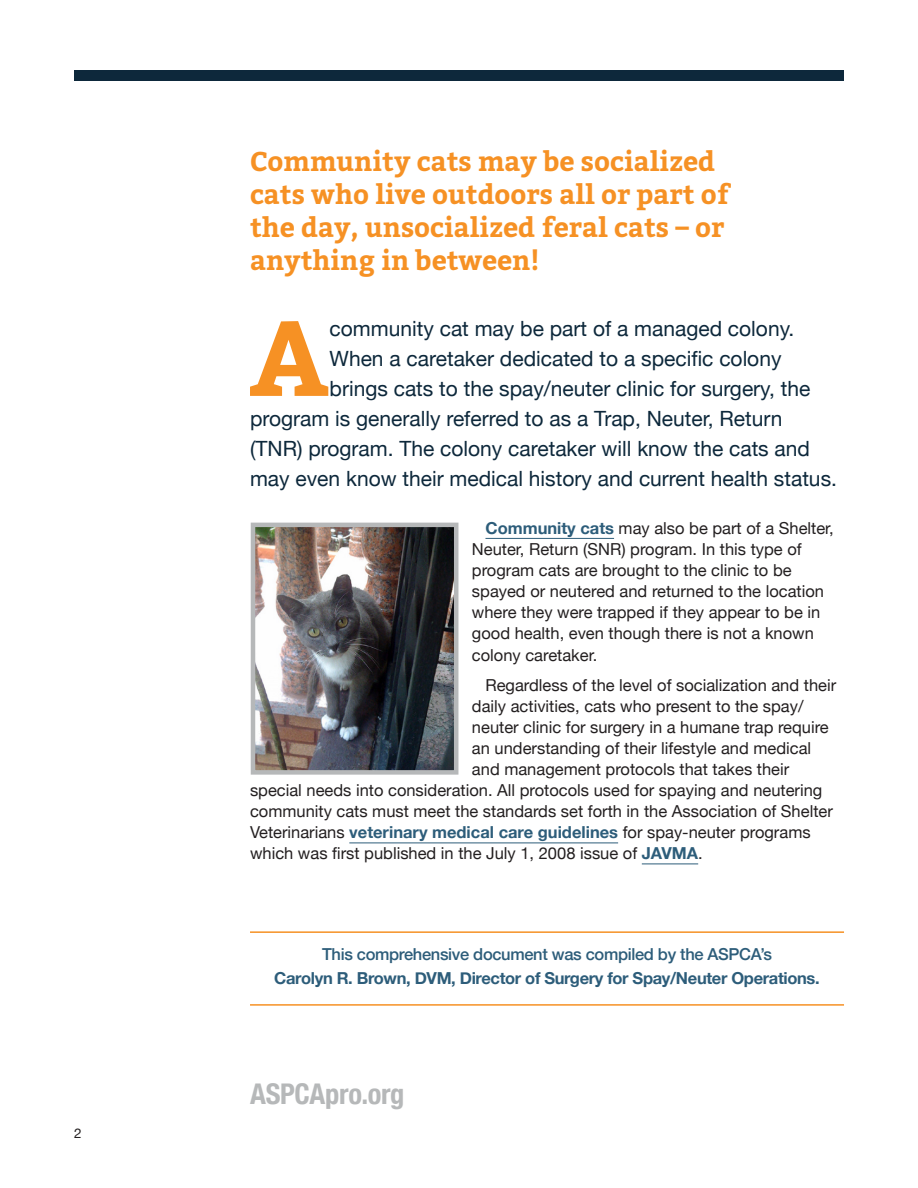
<style>
.page{position:relative;width:918px;height:1188px;background:#fff}
.page>*{position:absolute;margin:0;border:0;box-sizing:border-box;transform-origin:0 0}
.OpeningParagraphText{font:700 106.05px "Bitter";color:#f69124}
.Heading1{font:700 condensed 28.5px "Helvetica Neue";letter-spacing:-.015em;color:#b6b8b9}
.LongSubheading1{font:700 27px/33px "Bitter";color:#f69124}
.OpeningParagraphText-2{font:21px "Helvetica Neue";color:#0d283b}
.BodyText1{font:16.5px/21px "Helvetica Neue";color:#231f20}
.BodyText_Highlighted{font:700 16.5px/24px "Helvetica Neue";letter-spacing:-.02em;color:#2d5d7a;text-align:center}
.page_number{font:13.5px "Helvetica Neue";color:#231f20}
.s1{font-weight:700;color:#2d5d7a}
.s2{font-weight:500}
</style>
<div class="page">
<div style="left:75px;top:70px;width:769px;height:11px;background:#0d283b"></div>
<hr style="left:485px;top:538px;width:129px;height:1px;background:#2d5d7a">
<hr style="left:349px;top:843px;width:269px;height:1px;background:#2d5d7a">
<hr style="left:642px;top:864px;width:56px;height:1px;background:#2d5d7a">
<hr style="left:250px;top:931px;width:594px;height:2px;background:#f69124">
<hr style="left:250px;top:1004px;width:594px;height:2px;background:#f69124">
<img style="left:256px;top:528px;width:197px;height:242px">
<div style="left:251px;top:523px;width:207px;height:252px;border:4px solid #b6b8b9"></div>
<p class="page_number" style="left:74px;top:1123px;width:9px">2</p>
<p class="LongSubheading1" style="left:250px;top:145px;width:481px">Community cats may be socialized cats who live outdoors all or part of the day, unsocialized feral cats – or anything in between!</p>
<p class="OpeningParagraphText" style="left:249px;top:294px;width:82px">A</p>
<p class="OpeningParagraphText-2" style="left:330px;top:313px;width:466px">community cat may be part of a managed colony.</p>
<p class="OpeningParagraphText-2" style="left:330px;top:343px;width:453px">When a caretaker dedicated to a specific colony</p>
<p class="OpeningParagraphText-2" style="left:330px;top:373px;width:482px">brings cats to the spay/neuter clinic for surgery, the</p>
<p class="OpeningParagraphText-2" style="left:250px;top:403px;width:534px">program is generally referred to as a Trap, Neuter, Return</p>
<p class="OpeningParagraphText-2" style="left:250px;top:433px;width:562px">(TNR) program. The colony caretaker will know the cats and</p>
<p class="OpeningParagraphText-2" style="left:250px;top:463px;width:588px">may even know their medical history and current health status.</p>
<p class="BodyText1" style="left:472px;top:518px;width:363px;text-indent:14px"><span class="s1">Community cats</span> may also be part of a Shelter, Neuter, Return (SNR) program. In this type of program cats are brought to the clinic to be spayed or neutered and returned to the location where they were trapped if they appear to be in good health, even though there is not a known</p>
<p class="BodyText1" style="left:472px;top:646px;width:127px">colony caretaker.</p>
<p class="BodyText1" style="left:485px;top:676px;width:352px">Regardless of the level of socialization and their</p>
<p class="BodyText1" style="left:472px;top:697px;width:333px">daily activities, cats who present to the spay/</p>
<p class="BodyText1" style="left:472px;top:718px;width:358px">neuter clinic for surgery in a humane trap require</p>
<p class="BodyText1" style="left:472px;top:739px;width:341px">an understanding of their lifestyle and medical</p>
<p class="BodyText1" style="left:472px;top:760px;width:319px">and management protocols that takes their</p>
<p class="BodyText1" style="left:250px;top:781px;width:574px">special needs into consideration. All protocols used for spaying and neutering</p>
<p class="BodyText1" style="left:250px;top:802px;width:584px">community cats must meet the standards set forth in the Association of Shelter</p>
<p class="BodyText1" style="left:250px;top:823px;width:562px">Veterinarians <span class="s1">veterinary medical care guidelines</span> for spay-neuter programs</p>
<p class="BodyText1" style="left:250px;top:844px;width:454px">which was first published in the July 1, 2008 issue of <span class="s1">JAVMA</span>.</p>
<p class="BodyText_Highlighted" style="left:274px;top:942px;width:547px"><span class="s2">This comprehensive document was compiled by the ASPCA’s<br></span>Carolyn R. Brown, DVM, Director of Surgery for Spay/Neuter Operations.</p>
<p class="Heading1" style="left:250px;top:1070px;width:156px">ASPCApro.org</p>
</div>
